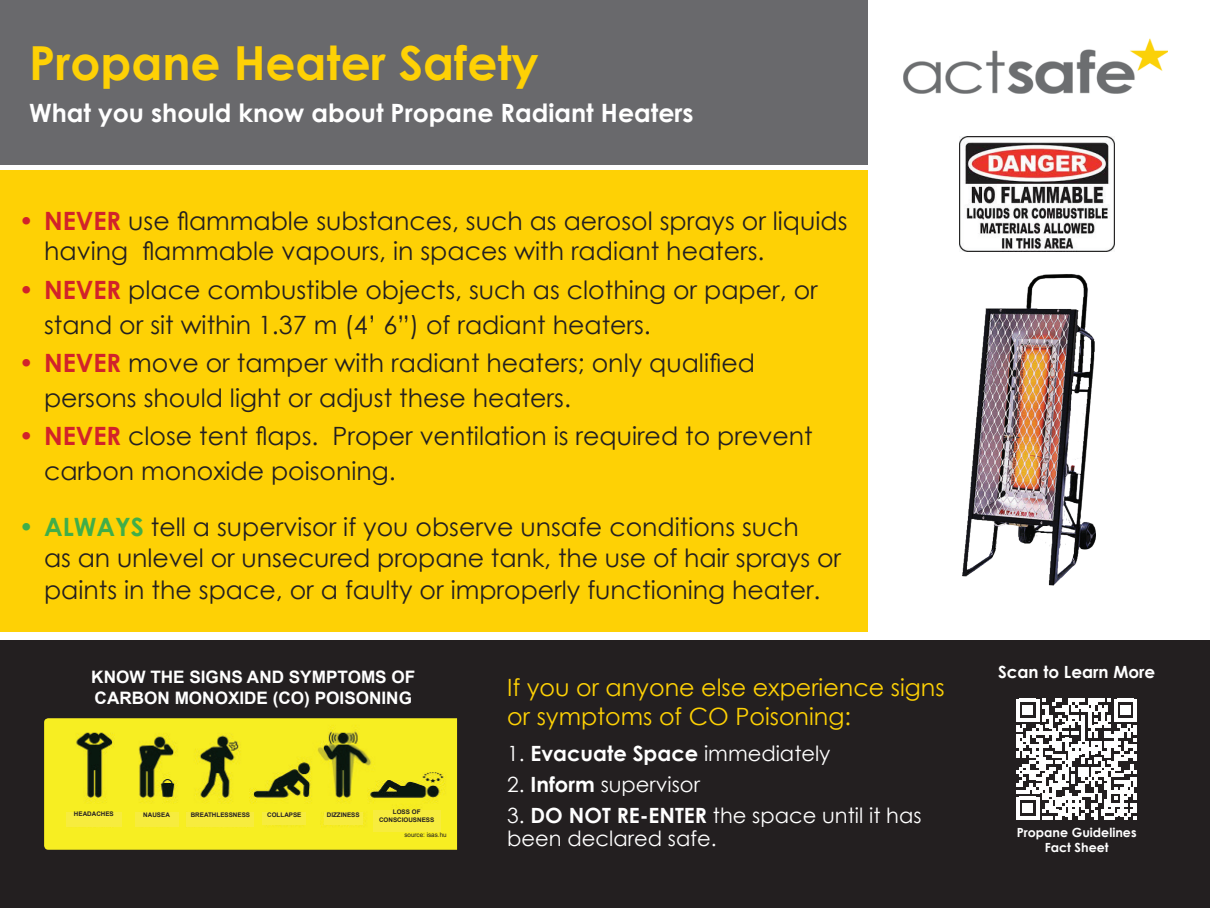
<style>
.page{position:relative;width:1210px;height:908px;background:#fff}
.page>*{position:absolute;margin:0;border:0;box-sizing:border-box;transform-origin:0 0}
.t1{font:700 46.9px "Century Gothic";color:#fed105}
.t2{font:25.2px/35px "Century Gothic";color:#231f20}
.t3{font:700 25.2px "Century Gothic";color:#fff}
.t4{font:23.8px/28.6px "Century Gothic";color:#fed105}
.t5{font:21px/23.1px "Century Gothic";color:#fff}
.t6{font:700 17.15px/20.6px "Arial";color:#fff}
.t7{font:700 16.8px "Century Gothic";color:#fff}
.t8{font:700 12.6px/15.1px "Century Gothic";color:#fff;text-align:center}
.t9{font:700 6.3px/7.6px "Arial";color:#231f20;text-align:center}
.t10{font:6.3px "Arial";color:#231f20}
.s1{font-weight:700;color:#d1232a}
.s2{font-weight:700;color:#40ae49}
.s3{font-weight:700}
</style>
<div class="page">
<div style="left:0;top:170px;width:867px;height:461px;background:#fed105"></div>
<div style="left:0;top:639px;width:1210px;height:268px;background:#231f20"></div>
<div style="left:0;top:0;width:867px;height:165px;background:#69696c"></div>
<img style="left:962px;top:274px;width:134px;height:312px">
<svg style="left:903px;top:38px;width:264px;height:56px"></svg>
<img style="left:44px;top:718px;width:413px;height:131px">
<div style="left:66px;top:811px;width:55px;height:15px;background:#f7ec3e"></div>
<div style="left:135px;top:811px;width:43px;height:15px;background:#f7ec3e"></div>
<div style="left:187px;top:811px;width:67px;height:15px;background:#f7ec3e"></div>
<div style="left:263px;top:811px;width:43px;height:12px;background:#f7ec3e"></div>
<div style="left:324px;top:811px;width:39px;height:12px;background:#f7ec3e"></div>
<div style="left:373px;top:809px;width:67px;height:21px;background:#f7ec3e"></div>
<img style="left:959px;top:137px;width:155px;height:114px">
<svg style="left:1016px;top:698px;width:121px;height:121px"></svg>
<h1 class="t1" style="left:29px;top:28px;width:511px">Propane Heater Safety</h1>
<p class="t3" style="left:29px;top:94px;width:666px">What you should know about Propane Radiant Heaters</p>
<p class="t2" style="left:44px;top:205px;width:805px;line-height:30.2px;text-indent:-25px"><span class="s1">• NEVER</span> use flammable substances, such as aerosol sprays or liquids having flammable vapours, in spaces with radiant heaters.</p>
<p class="t2" style="left:44px;top:271px;width:775px;text-indent:-25px"><span class="s1">• NEVER</span> place combustible objects, such as clothing or paper, or stand or sit within 1.37 m (4’ 6”) of radiant heaters.</p>
<p class="t2" style="left:44px;top:344px;width:712px;text-indent:-25px"><span class="s1">• NEVER</span> move or tamper with radiant heaters; only qualified persons should light or adjust these heaters.</p>
<p class="t2" style="left:44px;top:418px;width:770px;text-indent:-25px"><span class="s1">• NEVER</span> close tent flaps. Proper ventilation is required to prevent carbon monoxide poisoning.</p>
<p class="t2" style="left:44px;top:510px;width:798px;line-height:31.5px;text-indent:-25px"><span class="s2">• ALWAYS</span> tell a supervisor if you observe unsafe conditions such<br>as an unlevel or unsecured propane tank, the use of hair sprays or paints in the space, or a faulty or improperly functioning heater.</p>
<p class="t6" style="left:91px;top:667px;width:325px">KNOW THE SIGNS AND SYMPTOMS OF<br>CARBON MONOXIDE (CO) POISONING</p>
<p class="t7" style="left:998px;top:658px;width:159px">Scan to Learn More</p>
<p class="t4" style="left:507px;top:672px;width:439px">If you or anyone else experience signs or symptoms of CO Poisoning:</p>
<p class="t5" style="left:507px;top:740px;width:325px">1. <span class="s3">Evacuate Space</span> immediately</p>
<p class="t5" style="left:507px;top:771px;width:194px">2. <span class="s3">Inform</span> supervisor</p>
<p class="t5" style="left:507px;top:802px;width:416px">3. <span class="s3">DO NOT RE-ENTER</span> the space until it has been declared safe.</p>
<p class="t9" style="left:74px;top:810px;width:41px">HEADACHES</p>
<p class="t9" style="left:143px;top:810px;width:28px">NAUSEA</p>
<p class="t9" style="left:191px;top:810px;width:61px">BREATHLESSNESS</p>
<p class="t9" style="left:267px;top:810px;width:36px">COLLAPSE</p>
<p class="t9" style="left:327px;top:810px;width:34px">DIZZINESS</p>
<p class="t9" style="left:379px;top:808px;width:57px">LOSS OF<br>CONSCIOUSNESS</p>
<p class="t10" style="left:404px;top:830px;width:44px">source: isas.hu</p>
<p class="t8" style="left:1017px;top:823px;width:121px">Propane Guidelines<br>Fact Sheet</p>
</div>
